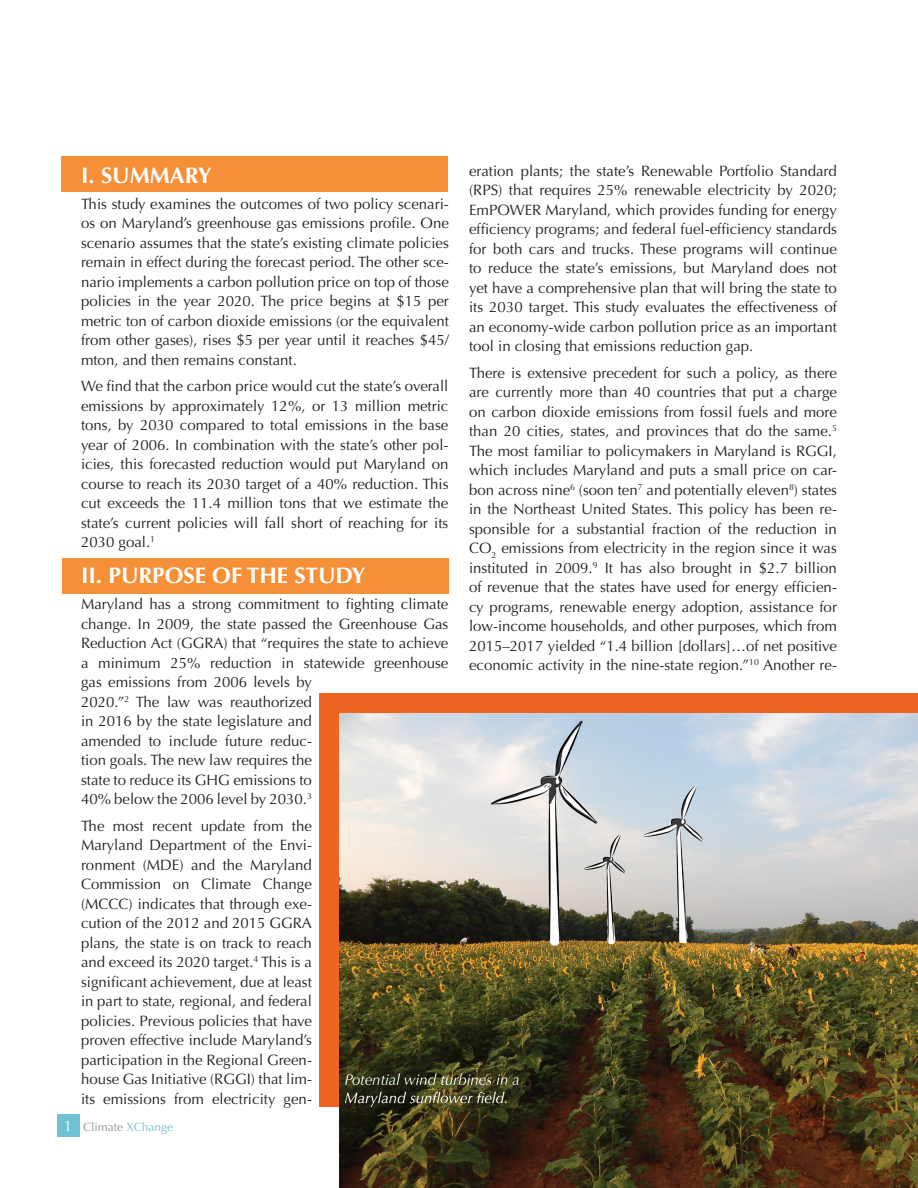
<style>
.page{position:relative;width:918px;height:1188px;background:#fff}
.page>*{position:absolute;margin:0;border:0;box-sizing:border-box;transform-origin:0 0}
.Section_Header{font:700 22.5px "Optima";color:#fff}
.Body_Text{font:15px/19.5px "Optima";color:#231f20;text-align:justify}
.t1{font:12px "Optima";color:#8f9194}
.s1{font-size:15px;color:#fff}
.s2{color:#6ec2d1}
</style>
<div class="page">
<div style="left:57px;top:1115px;width:23px;height:22px;background:#6ec2d1"></div>
<div style="left:320px;top:693px;width:598px;height:414px;background:#f06423"></div>
<div style="left:62px;top:157px;width:386px;height:35px;background:#f69038"></div>
<div style="left:63px;top:558px;width:386px;height:35px;background:#f69038"></div>
<img style="left:340px;top:714px;width:578px;height:474px">
<img style="left:344px;top:1072px;width:180px;height:35px">
<p class="Section_Header" style="left:81px;top:162px;width:132px">I. SUMMARY</p>
<p class="Body_Text" style="left:81px;top:194px;width:369px">This study examines the outcomes of two policy scenari&shy;os on Maryland’s greenhouse gas emissions profile. One scenario assumes that the state’s existing climate policies remain in effect during the forecast period. The other sce&shy;nario implements a carbon pollution price on top of those policies in the year 2020. The price begins at $15 per metric ton of carbon dioxide emissions (or the equivalent from other gases), rises $5 per year until it reaches $45/ mton, and then remains constant.</p>
<p class="Body_Text" style="left:81px;top:377px;width:369px">We find that the carbon price would cut the state’s overall emissions by approximately 12%, or 13 million metric tons, by 2030 compared to total emissions in the base year of 2006. In combination with the state’s other pol&shy;icies, this forecasted reduction would put Maryland on course to reach its 2030 target of a 40% reduction. This cut exceeds the 11.4 million tons that we estimate the state’s current policies will fall short of reaching for its 2030 goal.<sup>1</sup></p>
<p class="Section_Header" style="left:81px;top:562px;width:286px">II. PURPOSE OF THE STUDY</p>
<p class="Body_Text" style="left:81px;top:595px;width:369px;text-align:left">Maryland has a strong commitment to fighting climate change. In 2009, the state passed the Greenhouse Gas Reduction Act (GGRA) that “requires the state to achieve a minimum 25% reduction in statewide greenhouse gas emissions from 2006 levels by<br>2020.”<sup>2</sup> The law was reauthorized<br>in 2016 by the state legislature and<br>amended to include future reduc-<br>tion goals. The new law requires the<br>state to reduce its GHG emissions to<br>40% below the 2006 level by 2030.<sup>3</sup></p>
<p class="Body_Text" style="left:81px;top:816px;width:233px">The most recent update from the Maryland Department of the Envi&shy;ronment (MDE) and the Maryland Commission on Climate Change (MCCC) indicates that through exe&shy;cution of the 2012 and 2015 GGRA plans, the state is on track to reach and exceed its 2020 target.<sup>4</sup> This is a significant achievement, due at least in part to state, regional, and federal policies. Previous policies that have proven effective include Maryland’s participation in the Regional Green&shy;house Gas Initiative (RGGI) that lim&shy;its emissions from electricity gen-</p>
<p class="t1" style="left:64px;top:1120px;width:111px"><span class="s1">1</span> Climate <span class="s2">XChange</span></p>
<p class="Body_Text" style="left:469px;top:161px;width:369px">eration plants; the state’s Renewable Portfolio Standard (RPS) that requires 25% renewable electricity by 2020; EmPOWER Maryland, which provides funding for energy efficiency programs; and federal fuel-efficiency standards for both cars and trucks. These programs will continue to reduce the state’s emissions, but Maryland does not yet have a comprehensive plan that will bring the state to its 2030 target. This study evaluates the effectiveness of an economy-wide carbon pollution price as an important tool in closing that emissions reduction gap.</p>
<p class="Body_Text" style="left:469px;top:363px;width:369px">There is extensive precedent for such a policy, as there are currently more than 40 countries that put a charge on carbon dioxide emissions from fossil fuels and more than 20 cities, states, and provinces that do the same.<sup>5<br></sup>The most familiar to policymakers in Maryland is RGGI, which includes Maryland and puts a small price on car&shy;bon across nine<sup>6</sup> (soon ten<sup>7</sup> and potentially eleven<sup>8</sup>) states in the Northeast United States. This policy has been re&shy;sponsible for a substantial fraction of the reduction in CO<sub>2</sub> emissions from electricity in the region since it was instituted in 2009.<sup>9</sup> It has also brought in $2.7 billion of revenue that the states have used for energy efficien&shy;cy programs, renewable energy adoption, assistance for low-income households, and other purposes, which from 2015–2017 yielded “1.4 billion [dollars]…of net positive economic activity in the nine-state region.”<sup>10</sup> Another re-</p>
</div>
